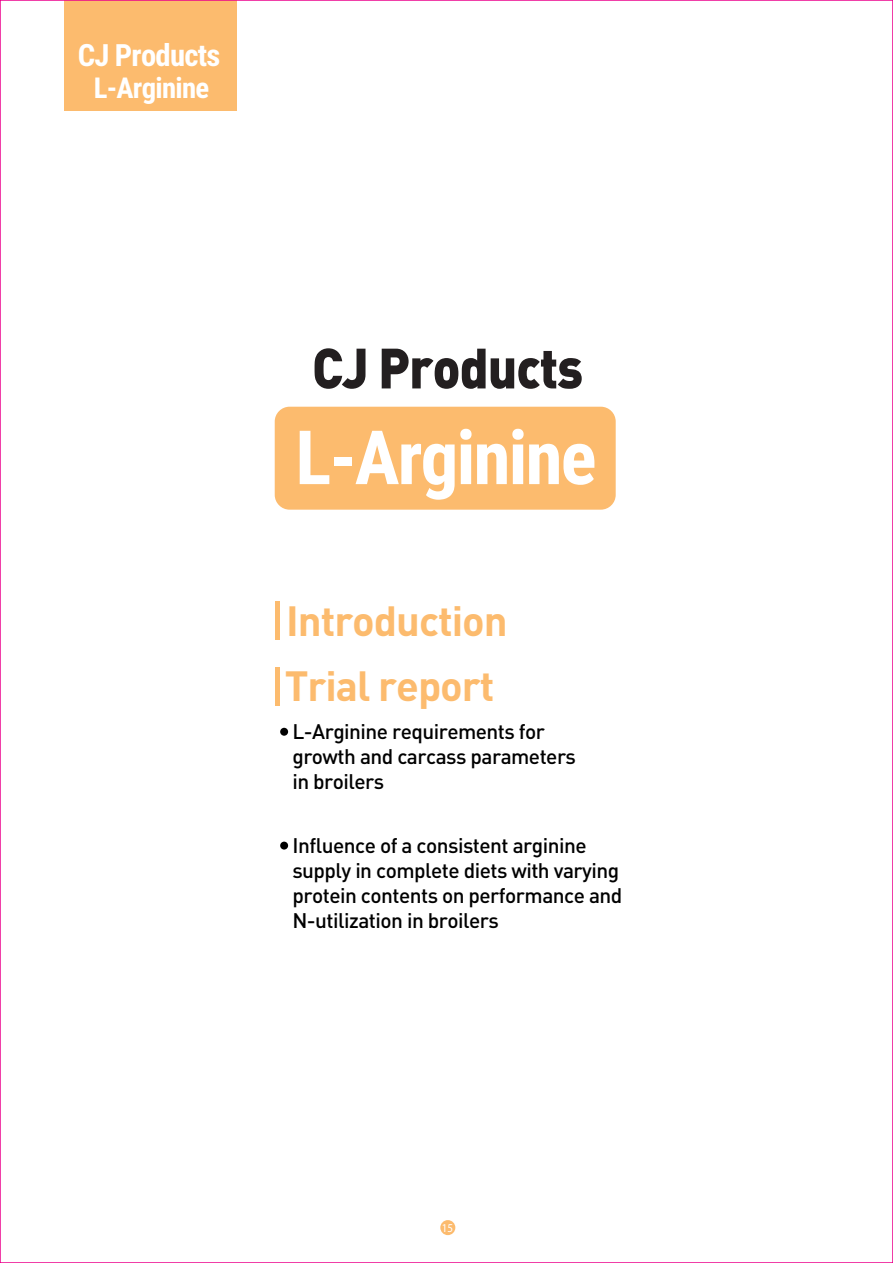
<style>
.page{position:relative;width:893px;height:1263px;background:#fff}
.page>*{position:absolute;margin:0;border:0;box-sizing:border-box;transform-origin:0 0}
.t1{font:700 75px "Roboto Condensed";letter-spacing:-.025em;color:#fff}
.t2{font:900 55.95px "DIN Pro";letter-spacing:-.02em;color:#231f20;scale:.92 1}
.t3{font:700 41.7px "DIN Pro";letter-spacing:-.025em;color:#fcbb6e}
.t4{font:700 30.75px "Roboto Condensed";letter-spacing:-.025em;color:#fff}
.t5{font:700 28.8px "Roboto Condensed";letter-spacing:-.025em;color:#fff}
.t6{font:500 20.85px/25px "DIN Pro";letter-spacing:-.025em;color:#000}
.t7{font:12px "Myriad Pro";color:#fff;scale:.92 1}
</style>
<div class="page">
<div style="left:275px;top:407px;width:341px;height:103px;background:#fcbb6e;border-radius:15px"></div>
<div style="left:440px;top:1220px;width:15px;height:15px;background:#fcbb6e;border-radius:50%"></div>
<div style="left:64px;top:0;width:173px;height:111px;background:#fcbb6e"></div>
<hr style="left:276px;top:667px;width:4px;height:38px;background:#fcbb6e">
<hr style="left:276px;top:601px;width:4px;height:39px;background:#fcbb6e">
<div style="left:280px;top:728px;width:8px;height:8px;background:#000;border-radius:50%"></div>
<div style="left:280px;top:842px;width:8px;height:7px;background:#000;border-radius:50%"></div>
<h3 class="t4" style="left:78px;top:34px;width:144px">CJ Products</h3>
<h3 class="t5" style="left:94px;top:68px;width:117px">L-Arginine</h3>
<h2 class="t2" style="left:312px;top:330px;width:296px">CJ Products</h2>
<h1 class="t1" style="left:295px;top:405px;width:303px">L-Arginine</h1>
<h3 class="t3" style="left:286px;top:593px;width:223px">Introduction</h3>
<h3 class="t3" style="left:285px;top:658px;width:211px">Trial report</h3>
<p class="t6" style="left:292px;top:718px;width:285px">L-Arginine requirements for growth and carcass parameters in broilers</p>
<p class="t6" style="left:292px;top:833px;width:331px">Influence of a consistent arginine supply in complete diets with varying protein contents on performance and N-utilization in broilers</p>
<p class="t7" style="left:442px;top:1220px;width:14px">15</p>
</div>
